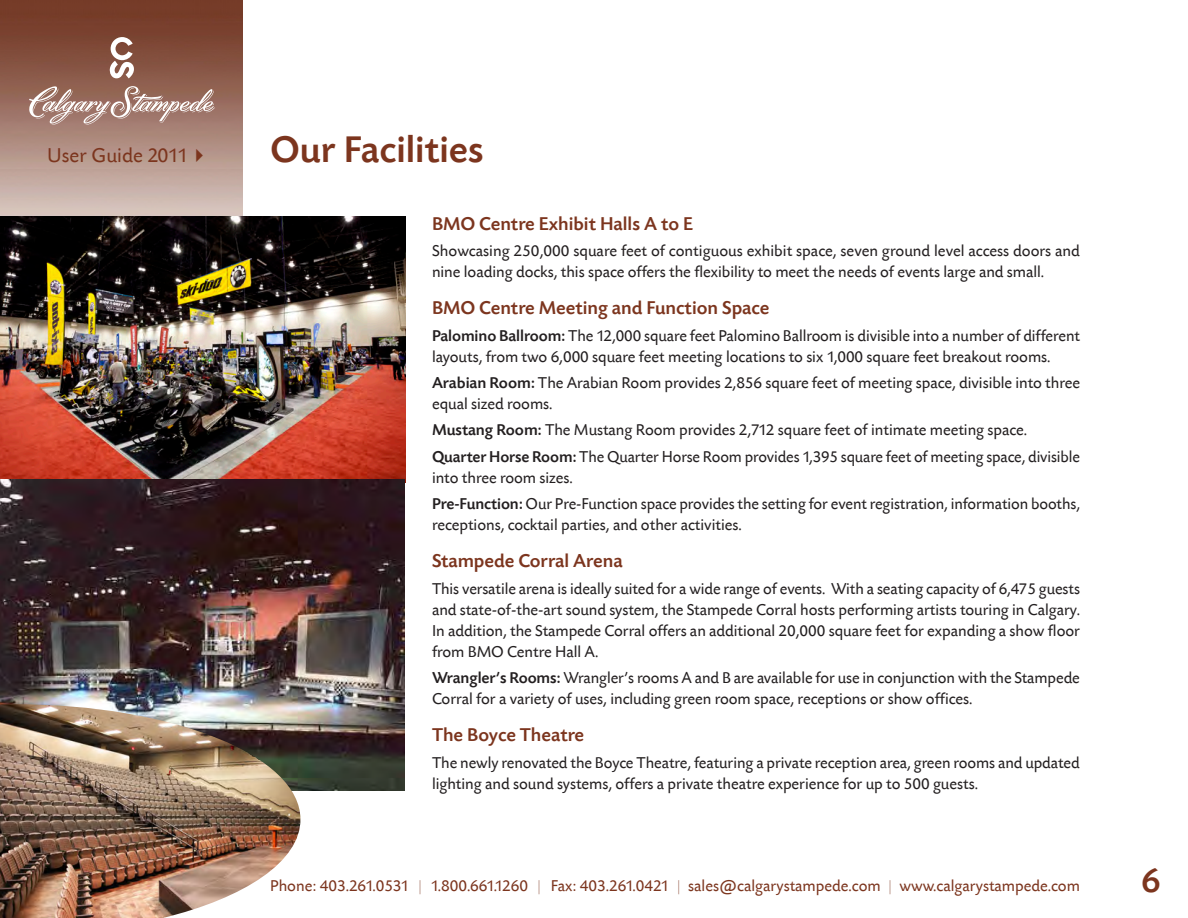
<style>
.page{position:relative;width:1188px;height:918px;background:#fff}
.page>*{position:absolute;margin:0;border:0;box-sizing:border-box;transform-origin:0 0}
.t1{font:500 39px "Today SB";color:#7c351e}
.t2{font:500 36px "Today SB";color:#7c351e}
.t3{font:21px "Today SB";color:#7c351e}
.t4{font:500 19.5px "Today SB";color:#7c351e}
.t5{font:16.5px/21px "Today SB";color:#231f20}
.t6{font:16.5px "Today SB";color:#7c351e}
.s1{font-weight:500}
.s2{font-weight:200}
</style>
<div class="page">
<img style="left:0;top:0;width:243px;height:216px">
<svg style="left:109px;top:37px;width:27px;height:41px"></svg>
<svg style="left:29px;top:85px;width:186px;height:40px;background:#ae8b80"></svg>
<img style="left:0;top:216px;width:405px;height:264px">
<img style="left:0;top:480px;width:405px;height:310px">
<img style="left:0;top:704px;width:300px;height:214px">
<p class="t3" style="left:47px;top:144px;width:164px">User Guide 2011✔</p>
<h1 class="t1" style="left:270px;top:129px;width:215px">Our Facilities</h1>
<p class="t4" style="left:432px;top:213px;width:263px">BMO Centre Exhibit Halls A to E</p>
<p class="t5" style="left:432px;top:241px;width:649px">Showcasing 250,000 square feet of contiguous exhibit space, seven ground level access doors and nine loading docks, this space offers the flexibility to meet the needs of events large and small.</p>
<p class="t4" style="left:432px;top:297px;width:339px">BMO Centre Meeting and Function Space</p>
<p class="t5" style="left:432px;top:325px;width:650px"><span class="s1">Palomino Ballroom:</span> The 12,000 square feet Palomino Ballroom is divisible into a number of different layouts, from two 6,000 square feet meeting locations to six 1,000 square feet breakout rooms.</p>
<p class="t5" style="left:432px;top:373px;width:650px"><span class="s1">Arabian Room:</span> The Arabian Room provides 2,856 square feet of meeting space, divisible into three equal sized rooms.</p>
<p class="t5" style="left:432px;top:417px;width:650px;line-height:26.4px"><span class="s1">Mustang Room:</span> The Mustang Room provides 2,712 square feet of intimate meeting space.<br><span class="s1">Quarter Horse Room:</span> The Quarter Horse Room provides 1,395 square feet of meeting space, divisible</p>
<p class="t5" style="left:432px;top:465px;width:650px;line-height:26.4px">into three room sizes.<br><span class="s1">Pre-Function:</span> Our Pre-Function space provides the setting for event registration, information booths,</p>
<p class="t5" style="left:432px;top:515px;width:311px">receptions, cocktail parties, and other activities.</p>
<p class="t4" style="left:432px;top:551px;width:192px">Stampede Corral Arena</p>
<p class="t5" style="left:432px;top:579px;width:650px;text-align:justify">This versatile arena is ideally suited for a wide range of events. With a seating capacity of 6,475 guests and state-of-the-art sound system, the Stampede Corral hosts performing artists touring in Calgary.<br>In addition, the Stampede Corral offers an additional 20,000 square feet for expanding a show floor from BMO Centre Hall A.</p>
<p class="t5" style="left:432px;top:668px;width:649px"><span class="s1">Wrangler’s Rooms:</span> Wrangler’s rooms A and B are available for use in conjunction with the Stampede<br>Corral for a variety of uses, including green room space, receptions or show offices.</p>
<p class="t4" style="left:432px;top:725px;width:154px">The Boyce Theatre</p>
<p class="t5" style="left:432px;top:753px;width:649px">The newly renovated the Boyce Theatre, featuring a private reception area, green rooms and updated lighting and sound systems, offers a private theatre experience for up to 500 guests.</p>
<p class="t6" style="left:270px;top:877px;width:812px">Phone: 403.261.0531 <span class="s2">|</span> 1.800.661.1260 <span class="s2">|</span> Fax: 403.261.0421 <span class="s2">|</span> sales@calgarystampede.com <span class="s2">|</span> www.calgarystampede.com</p>
<h2 class="t2" style="left:1141px;top:861px;width:21px">6</h2>
</div>
